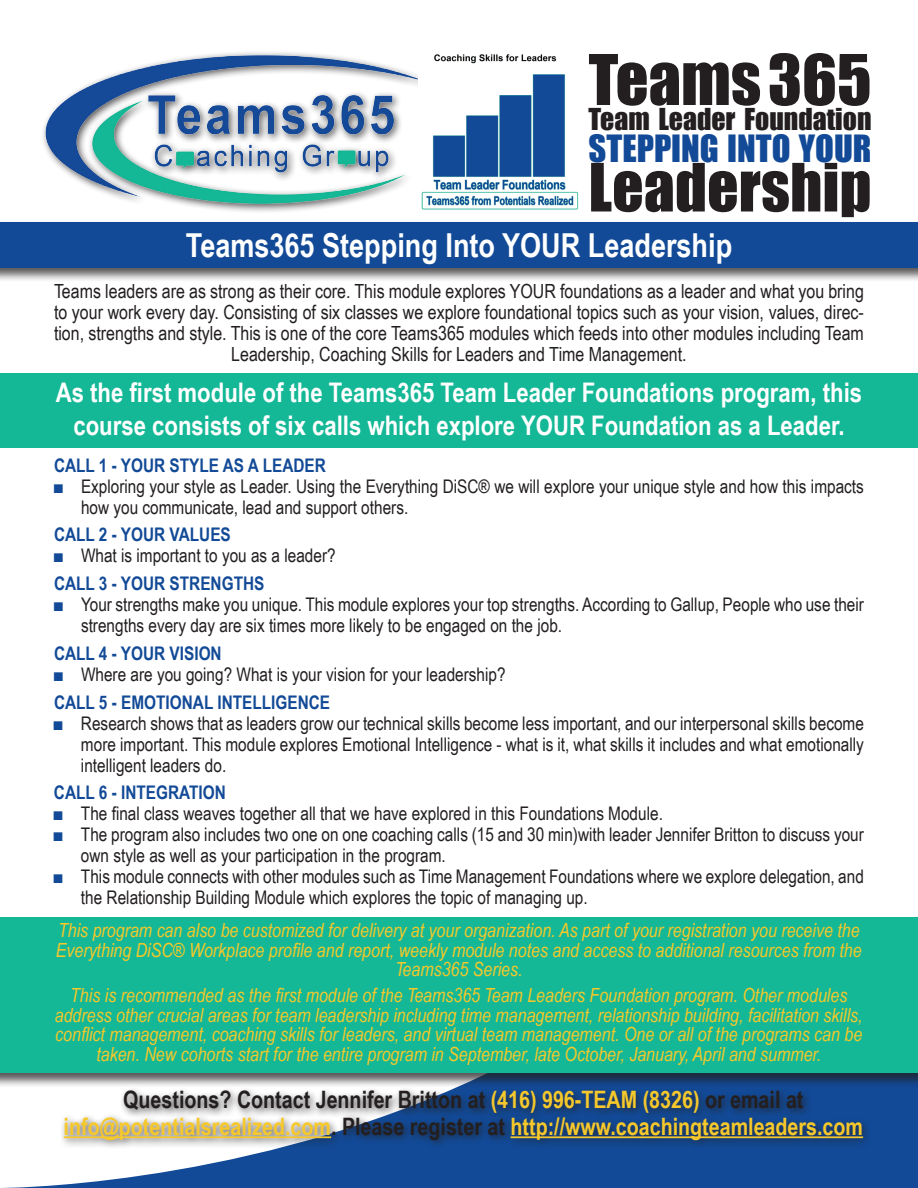
<style>
.page{position:relative;width:918px;height:1188px;background:#fff}
.page>*{position:absolute;margin:0;border:0;box-sizing:border-box;transform-origin:0 0}
.t1{font:64.5px "Impact";color:#231f20}
.t2{font:61.5px "Impact";letter-spacing:.005em;color:#231f20}
.t3{font:34.5px "Impact";color:#124a97}
.t4{font:700 33px "Arial Narrow";color:#fff}
.t5{font:27.75px "Impact";color:#231f20}
.t6{font:700 27px/33px "Arial Narrow";color:#fff;text-align:center}
.t7{font:700 24px/26.2px "Arial Narrow";color:#f6c82b}
.t8{font:700 24px "Arial Narrow";color:#231f20}
.t9{font:italic 19.5px/19.5px "Arial Narrow";color:#f6c82b;text-align:center}
.t10{font:19.5px/21px "Arial Narrow";color:#231f20;text-align:center}
.t11{font:18.75px/21px "Arial Narrow";color:#231f20}
.t12{font:700 18.75px "Arial Narrow";color:#124a97}
.s1{color:#124a97}
.s2{font-weight:700;color:#124a97}
.s3{color:#f6c82b}
.s4{color:#231f20}
</style>
<div class="page">
<div style="left:41px;top:50px;width:395px;height:163px;background:#231f20;opacity:.75"></div>
<img style="left:45px;top:54px;width:374px;height:152px">
<svg style="left:3px;top:1087px;width:915px;height:101px;fill:#124a97"></svg>
<div style="left:0;top:220px;width:918px;height:63px;background:#231f20;opacity:.75"></div>
<div style="left:0;top:222px;width:918px;height:46px;background:#124a97"></div>
<img style="left:419px;top:54px;width:160px;height:159px">
<div style="left:0;top:372px;width:918px;height:715px;background:#231f20;opacity:.75"></div>
<div style="left:0;top:374px;width:918px;height:699px;background:#14b896"></div>
<div style="left:0;top:448px;width:918px;height:468px;background:#fff"></div>
<div style="left:59px;top:1086px;width:814px;height:63px;background:#231f20;opacity:.75"></div>
<hr style="left:64px;top:1136px;width:267px;height:2px;background:#f6c82b">
<hr style="left:511px;top:1136px;width:352px;height:2px;background:#f6c82b">
<h1 class="t1" style="left:589px;top:30px;width:285px">Teams 365</h1>
<h3 class="t5" style="left:589px;top:98px;width:284px">Team Leader Foundation</h3>
<h3 class="t3" style="left:589px;top:122px;width:284px">Stepping Into YOUR</h3>
<h2 class="t2" style="left:589px;top:140px;width:284px">Leadership</h2>
<h3 class="t4" style="left:186px;top:220px;width:548px">Teams365 Stepping Into YOUR Leadership</h3>
<p class="t10" style="left:54px;top:280px;width:811px">Teams leaders are as strong as their core. This module explores YOUR foundations as a leader and what you bring to your work every day. Consisting of six classes we explore foundational topics such as your vision, values, direc&shy;tion, strengths and style. This is one of the core Teams365 modules which feeds into other modules including Team Leadership, Coaching Skills for Leaders and Time Management.</p>
<h3 class="t6" style="left:56px;top:375px;width:808px">As the first module of the Teams365 Team Leader Foundations program, this course consists of six calls which explore YOUR Foundation as a Leader.</h3>
<p class="t12" style="left:54px;top:451px;width:90px">Call 1 - Your</p>
<p class="t12" style="left:170px;top:451px;width:153px">Style as a Leader</p>
<p class="t11" style="left:81px;top:475px;width:784px;text-indent:-27px"><span class="s1">■</span> Exploring your style as Leader. Using the Everything DiSC® we will explore your unique style and how this impacts how you communicate, lead and support others.</p>
<p class="t12" style="left:54px;top:521px;width:90px">Call 2 - Your</p>
<p class="t12" style="left:170px;top:521px;width:61px">Valu es</p>
<p class="t11" style="left:54px;top:541px;width:283px;line-height:27.8px"><span class="s1">■</span> What is important to you as a leader?<br><span class="s2">Call 3 - Your</span></p>
<p class="t12" style="left:170px;top:569px;width:95px">Strengths</p>
<p class="t11" style="left:81px;top:593px;width:784px;text-indent:-27px"><span class="s1">■</span> Your strengths make you unique. This module explores your top strengths. According to Gallup, People who use their strengths every day are six times more likely to be engaged on the job.</p>
<p class="t12" style="left:54px;top:639px;width:90px">Call 4 - Your</p>
<p class="t12" style="left:170px;top:639px;width:19px">Visio</p>
<p class="t12" style="left:211px;top:639px;width:13px">n</p>
<p class="t11" style="left:54px;top:660px;width:453px;line-height:27.8px"><span class="s1">■</span> Where are you going? What is your vision for your leadership?<br><span class="s2">Call 5 - Emotio</span></p>
<p class="t12" style="left:182px;top:688px;width:150px">nal Intelligence</p>
<p class="t11" style="left:81px;top:712px;width:785px;text-align:justify;text-indent:-27px"><span class="s1">■</span> Research shows that as leaders grow our technical skills become less important, and our interpersonal skills become more important. This module explores Emotional Intelligence - what is it, what skills it includes and what emotionally intelligent leaders do.</p>
<p class="t12" style="left:54px;top:779px;width:173px">Call 6 - Integration</p>
<p class="t11" style="left:54px;top:803px;width:611px"><span class="s1">■</span> The final class weaves together all that we have explored in this Foundations Module.</p>
<p class="t11" style="left:81px;top:824px;width:785px;text-indent:-27px"><span class="s1">■</span> The program also includes two one on one coaching calls (15 and 30 min)with leader Jennifer Britton to discuss your own style as well as your participation in the program.</p>
<p class="t11" style="left:81px;top:866px;width:784px;text-indent:-27px"><span class="s1">■</span> This module connects with other modules such as Time Management Foundations where we explore delegation, and the Relationship Building Module which explores the topic of managing up.</p>
<p class="t9" style="left:56px;top:920px;width:807px">This program can also be customized for delivery at your organization. As part of your registration you receive the<br>Everything DiSC® Workplace profile and report, weekly module notes and access to additional resources from the<br>Teams365 Series.</p>
<p class="t9" style="left:55px;top:985px;width:809px">This is recommended as the first module of the Teams365 Team Leaders Foundation program. Other modules address other crucial areas for team leadership including time management, relationship building, facilitation skills, conflict management, coaching skills for leaders, and virtual team management. One or all of the programs can be taken. New cohorts start for the entire program in September, late October, January, April and summer.</p>
<p class="t8" style="left:123px;top:1082px;width:485px">Questions? Contact Jennifer Britton at <span class="s3">(416) 996-TEAM</span></p>
<p class="t7" style="left:64px;top:1086px;width:801px;text-indent:579px">(8326) <span class="s4">or email at </span>info@potentialsrealized.com<span class="s4">. Please register at</span> http://www.coachingteamleaders.com</p>
</div>
